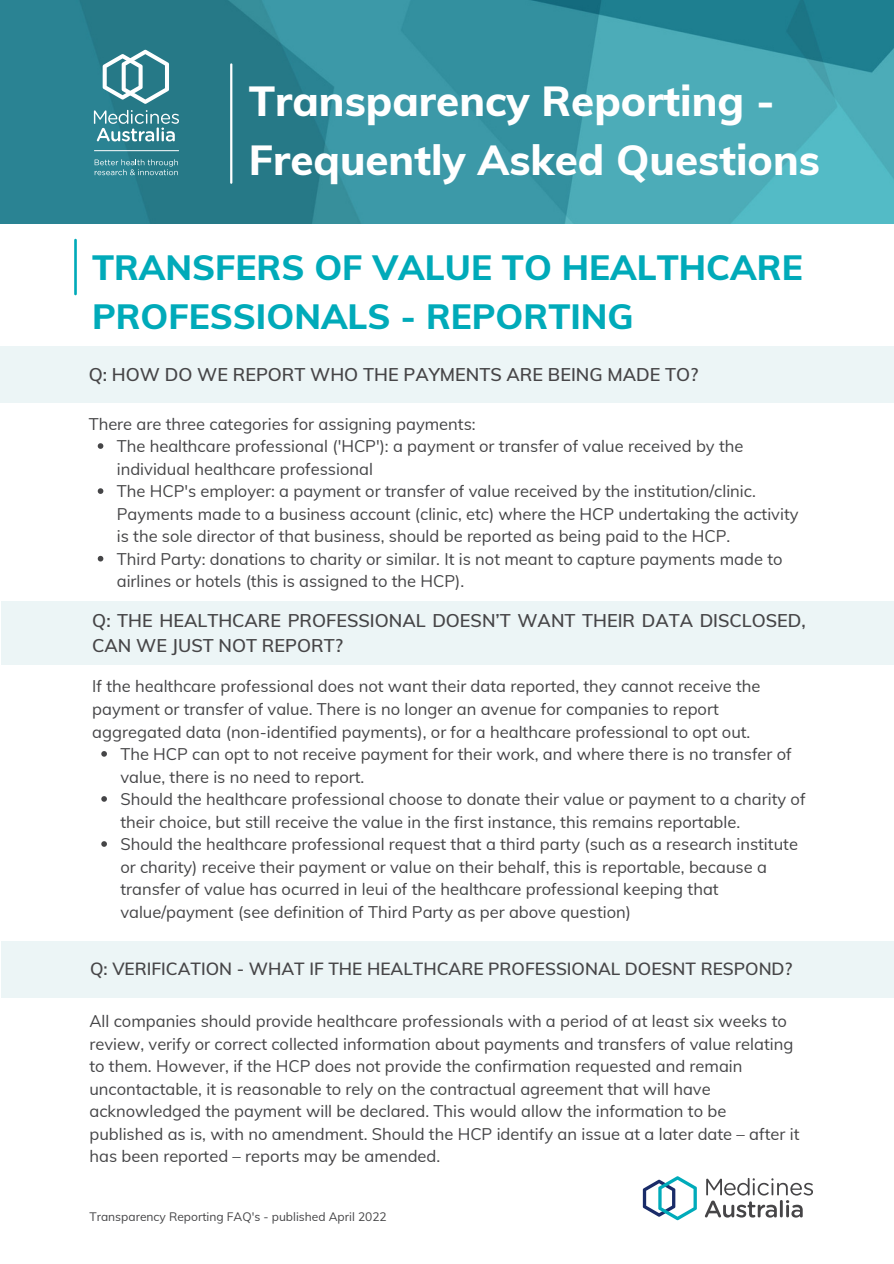
<style>
.page{position:relative;width:894px;height:1264px;background:#fff}
.page>*{position:absolute;margin:0;border:0;box-sizing:border-box;transform-origin:0 0}
.t1{font:800 42px/58.5px "Muli";color:#fff}
.t2{font:800 35.1px/48.8px "Muli";color:#00aab9}
.t3{font:600 18px/24.8px "Muli";color:#464547}
.t4{font:600 17.25px "Muli";color:#464547}
.t5{font:16.5px/22.5px "Muli";color:#454547}
.t6{font:12px "Muli";color:#454547}
</style>
<div class="page">
<img style="left:0;top:0;width:893px;height:223px">
<hr style="left:94px;top:150px;width:85px;height:1px;background:#fff">
<svg style="left:103px;top:50px;width:66px;height:54px"></svg>
<svg style="left:94px;top:110px;width:85px;height:31px;background:#619fa9"></svg>
<svg style="left:95px;top:159px;width:83px;height:16px"></svg>
<hr style="left:230px;top:64px;width:2px;height:119px;background:#fff">
<svg style="left:642px;top:1176px;width:54px;height:44px"></svg>
<svg style="left:704px;top:1178px;width:108px;height:39px"></svg>
<hr style="left:74px;top:240px;width:3px;height:54px;background:#00aab9">
<div style="left:0;top:346px;width:893px;height:57px;background:#ecf5f6"></div>
<svg style="left:98px;top:443px;width:5px;height:6px"></svg>
<svg style="left:98px;top:488px;width:5px;height:6px"></svg>
<svg style="left:98px;top:556px;width:5px;height:5px"></svg>
<div style="left:1px;top:601px;width:892px;height:63px;background:#ecf5f6"></div>
<svg style="left:101px;top:751px;width:6px;height:5px"></svg>
<svg style="left:101px;top:796px;width:6px;height:5px"></svg>
<svg style="left:101px;top:841px;width:6px;height:5px"></svg>
<div style="left:1px;top:941px;width:892px;height:56px;background:#ecf5f6"></div>
<p class="t1" style="left:249px;top:71px;width:572px">Transparency Reporting -<br>Frequently Asked Questions</p>
<p class="t2" style="left:92px;top:242px;width:712px">TRANSFERS OF VALUE TO HEALTHCARE<br>PROFESSIONALS - REPORTING</p>
<p class="t3" style="left:89px;top:362px;width:611px">Q: HOW DO WE REPORT WHO THE PAYMENTS ARE BEING MADE TO?</p>
<p class="t5" style="left:89px;top:412px;width:388px">There are three categories for assigning payments:</p>
<p class="t5" style="left:117px;top:435px;width:628px">The healthcare professional ('HCP'): a payment or transfer of value received by the individual healthcare professional</p>
<p class="t5" style="left:117px;top:480px;width:683px">The HCP's employer: a payment or transfer of value received by the institution/clinic.<br>Payments made to a business account (clinic, etc) where the HCP undertaking the activity is the sole director of that business, should be reported as being paid to the HCP.</p>
<p class="t5" style="left:117px;top:547px;width:667px">Third Party: donations to charity or similar. It is not meant to capture payments made to airlines or hotels (this is assigned to the HCP).</p>
<p class="t3" style="left:92px;top:608px;width:714px">Q: THE HEALTHCARE PROFESSIONAL DOESN’T WANT THEIR DATA DISCLOSED,<br>CAN WE JUST NOT REPORT?</p>
<p class="t5" style="left:92px;top:675px;width:669px">If the healthcare professional does not want their data reported, they cannot receive the payment or transfer of value. There is no longer an avenue for companies to report aggregated data (non-identified payments), or for a healthcare professional to opt out.</p>
<p class="t5" style="left:120px;top:742px;width:672px">The HCP can opt to not receive payment for their work, and where there is no transfer of value, there is no need to report.</p>
<p class="t5" style="left:120px;top:787px;width:686px">Should the healthcare professional choose to donate their value or payment to a charity of their choice, but still receive the value in the first instance, this remains reportable.</p>
<p class="t5" style="left:120px;top:832px;width:679px">Should the healthcare professional request that a third party (such as a research institute or charity) receive their payment or value on their behalf, this is reportable, because a transfer of value has ocurred in leui of the healthcare professional keeping that value/payment (see definition of Third Party as per above question)</p>
<p class="t4" style="left:90px;top:958px;width:703px">Q: VERIFICATION - WHAT IF THE HEALTHCARE PROFESSIONAL DOESNT RESPOND?</p>
<p class="t5" style="left:89px;top:1009px;width:711px">All companies should provide healthcare professionals with a period of at least six weeks to review, verify or correct collected information about payments and transfers of value relating to them. However, if the HCP does not provide the confirmation requested and remain uncontactable, it is reasonable to rely on the contractual agreement that will have acknowledged the payment will be declared. This would allow the information to be published as is, with no amendment. Should the HCP identify an issue at a later date – after it has been reported – reports may be amended.</p>
<p class="t6" style="left:89px;top:1209px;width:299px">Transparency Reporting FAQ's - published April 2022</p>
</div>
